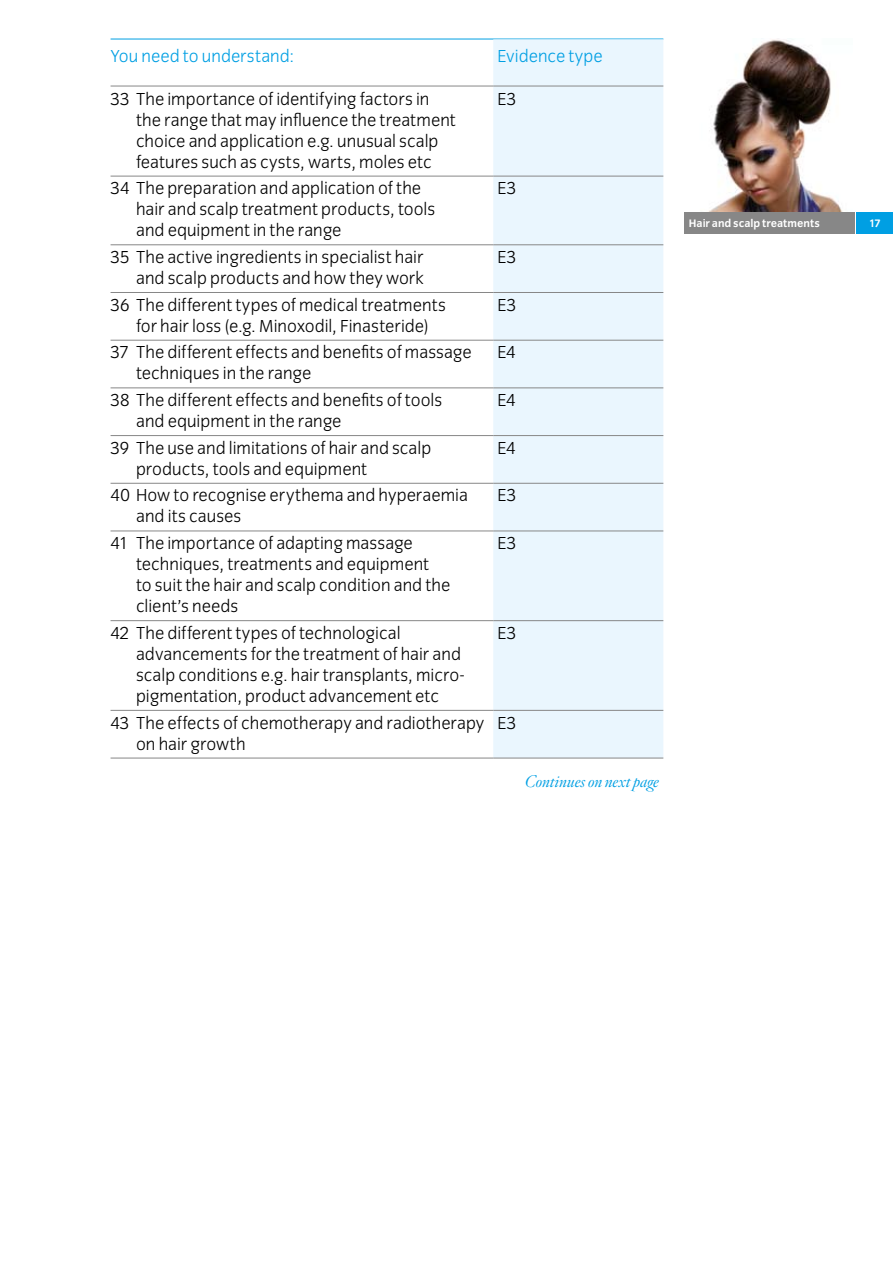
<style>
.page{position:relative;width:893px;height:1263px;background:#fff}
.page>*{position:absolute;margin:0;border:0;box-sizing:border-box;transform-origin:0 0}
.t1{font:300 18px/21px "Congress Sans";color:#000}
.t2{font:300 18px "Congress Sans";color:#009fe3}
.t3{font:italic 16.5px "Hoefler Titling HTF Lt";color:#009fe3}
.t4{font:700 11.25px "Congress Sans";color:#fff}
</style>
<div class="page">
<img style="left:685px;top:39px;width:167px;height:174px">
<div style="left:857px;top:213px;width:36px;height:21px;background:#009fe3"></div>
<div style="left:685px;top:213px;width:170px;height:21px;background:#878787"></div>
<hr style="left:111px;top:39px;width:552px;height:1px;background:#009fe3">
<div style="left:493px;top:39px;width:170px;height:719px;background:#eaf6fe"></div>
<hr style="left:111px;top:86px;width:382px;height:1px;background:#878787">
<hr style="left:493px;top:86px;width:170px;height:1px;background:#878787">
<hr style="left:111px;top:176px;width:382px;height:1px;background:#878787">
<hr style="left:493px;top:176px;width:170px;height:1px;background:#878787">
<hr style="left:111px;top:244px;width:382px;height:1px;background:#878787">
<hr style="left:493px;top:244px;width:170px;height:1px;background:#878787">
<hr style="left:111px;top:292px;width:382px;height:1px;background:#878787">
<hr style="left:493px;top:292px;width:170px;height:1px;background:#878787">
<hr style="left:111px;top:340px;width:382px;height:1px;background:#878787">
<hr style="left:493px;top:340px;width:170px;height:1px;background:#878787">
<hr style="left:111px;top:387px;width:382px;height:1px;background:#878787">
<hr style="left:493px;top:387px;width:170px;height:1px;background:#878787">
<hr style="left:111px;top:435px;width:382px;height:1px;background:#878787">
<hr style="left:493px;top:435px;width:170px;height:1px;background:#878787">
<hr style="left:111px;top:483px;width:382px;height:1px;background:#878787">
<hr style="left:493px;top:483px;width:170px;height:1px;background:#878787">
<hr style="left:111px;top:531px;width:382px;height:1px;background:#878787">
<hr style="left:493px;top:531px;width:170px;height:1px;background:#878787">
<hr style="left:111px;top:620px;width:382px;height:1px;background:#878787">
<hr style="left:493px;top:620px;width:170px;height:1px;background:#878787">
<hr style="left:111px;top:710px;width:382px;height:1px;background:#878787">
<hr style="left:493px;top:710px;width:170px;height:1px;background:#878787">
<hr style="left:111px;top:758px;width:382px;height:1px;background:#878787">
<hr style="left:493px;top:758px;width:170px;height:1px;background:#878787">
<p class="t2" style="left:111px;top:46px;width:185px">You need to understand:</p>
<p class="t2" style="left:497px;top:46px;width:107px">Evidence type</p>
<p class="t1" style="left:136px;top:88px;width:321px;text-indent:-26px">33 The importance of identifying factors in the range that may influence the treatment choice and application e.g. unusual scalp features such as cysts, warts, moles etc</p>
<p class="t1" style="left:497px;top:88px;width:20px">E3</p>
<p class="t1" style="left:136px;top:178px;width:301px;text-indent:-26px">34 The preparation and application of the hair and scalp treatment products, tools and equipment in the range</p>
<p class="t1" style="left:497px;top:178px;width:20px">E3</p>
<p class="t1" style="left:111px;top:247px;width:315px;text-align:right">35 The active ingredients in specialist hair and scalp products and how they work</p>
<p class="t1" style="left:497px;top:247px;width:20px">E3</p>
<p class="t1" style="left:111px;top:294px;width:337px;text-align:center">36 The different types of medical treatments for hair loss (e.g. Minoxodil, Finasteride)</p>
<p class="t1" style="left:497px;top:294px;width:20px">E3</p>
<p class="t1" style="left:136px;top:342px;width:337px;text-indent:-26px">37 The different effects and benefits of massage techniques in the range</p>
<p class="t1" style="left:497px;top:342px;width:19px">E4</p>
<p class="t1" style="left:136px;top:390px;width:308px;text-indent:-26px">38 The different effects and benefits of tools and equipment in the range</p>
<p class="t1" style="left:497px;top:390px;width:19px">E4</p>
<p class="t1" style="left:136px;top:437px;width:297px;text-indent:-26px">39 The use and limitations of hair and scalp products, tools and equipment</p>
<p class="t1" style="left:497px;top:437px;width:19px">E4</p>
<p class="t1" style="left:136px;top:485px;width:333px;text-indent:-26px">40 How to recognise erythema and hyperaemia and its causes</p>
<p class="t1" style="left:497px;top:485px;width:20px">E3</p>
<p class="t1" style="left:136px;top:533px;width:316px;text-indent:-26px">41 The importance of adapting massage techniques, treatments and equipment<br>to suit the hair and scalp condition and the client’s needs</p>
<p class="t1" style="left:497px;top:533px;width:20px">E3</p>
<p class="t1" style="left:136px;top:622px;width:330px;text-indent:-26px">42 The different types of technological advancements for the treatment of hair and scalp conditions e.g. hair transplants, micro&shy;pigmentation, product advancement etc</p>
<p class="t1" style="left:497px;top:622px;width:20px">E3</p>
<p class="t1" style="left:136px;top:712px;width:350px;text-indent:-26px">43 The effects of chemotherapy and radiotherapy on hair growth</p>
<p class="t1" style="left:497px;top:712px;width:20px">E3</p>
<p class="t3" style="left:525px;top:770px;width:136px">Continues on next page</p>
<p class="t4" style="left:689px;top:217px;width:132px">Hair and scalp treatments</p>
<p class="t4" style="left:869px;top:217px;width:13px">17</p>
</div>
